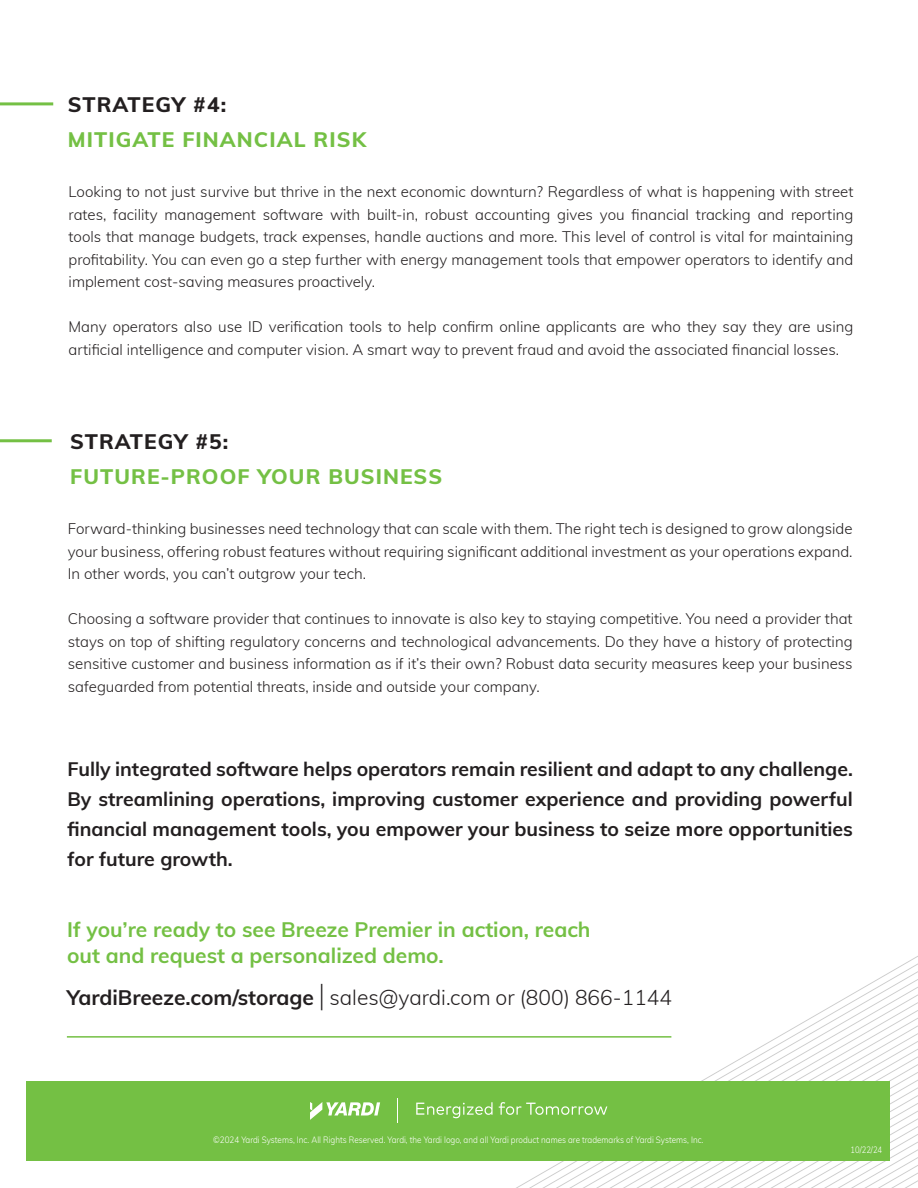
<style>
.page{position:relative;width:918px;height:1188px;background:#fff}
.page>*{position:absolute;margin:0;border:0;box-sizing:border-box;transform-origin:0 0}
.t1{font:700 21px/25.2px "Muli";color:#74c044}
.t2{font:300 21px "Muli";color:#231f20}
.t3{font:800 21px "Muli";letter-spacing:.05em;color:#74c044}
.t4{font:800 21px "Muli";letter-spacing:.04em;color:#231f20}
.t5{font:700 19.5px/30px "Muli";color:#231f20;text-align:justify}
.t6{font:300 15px/22.5px "Muli";color:#231f20;text-align:justify}
.t7{font:300 9px "Muli";color:#fff;scale:.9 1}
.t8{font:300 9px "Muli";color:#fff;scale:.85 1}
.s1{font-weight:700}
.s2{font-size:29.4px}
</style>
<div class="page">
<hr style="left:0;top:102px;width:53px;height:3px;background:#74c044">
<hr style="left:0;top:439px;width:52px;height:3px;background:#74c044">
<svg style="left:516px;top:956px;width:402px;height:232px"></svg>
<div style="left:26px;top:1081px;width:864px;height:80px;background:#74c044"></div>
<hr style="left:67px;top:1036px;width:604px;height:2px;background:#74c044">
<svg style="left:310px;top:1102px;width:70px;height:18px"></svg>
<svg style="left:416px;top:1102px;width:191px;height:16px"></svg>
<svg style="left:397px;top:1098px;width:1px;height:24px"></svg>
<p class="t4" style="left:68px;top:90px;width:160px">STRATEGY #4:</p>
<p class="t3" style="left:68px;top:124px;width:300px">MITIGATE FINANCIAL RISK</p>
<p class="t6" style="left:69px;top:180px;width:786px">Looking to not just survive but thrive in the next economic downturn? Regardless of what is happening with street rates, facility management software with built-in, robust accounting gives you financial tracking and reporting tools that manage budgets, track expenses, handle auctions and more. This level of control is vital for maintaining profitability. You can even go a step further with energy management tools that empower operators to identify and implement cost-saving measures proactively.</p>
<p class="t6" style="left:69px;top:315px;width:786px">Many operators also use ID verification tools to help confirm online applicants are who they say they are using artificial intelligence and computer vision. A smart way to prevent fraud and avoid the associated financial losses.</p>
<p class="t4" style="left:70px;top:426px;width:160px">STRATEGY #5:</p>
<p class="t3" style="left:70px;top:461px;width:373px">FUTURE-PROOF YOUR BUSINESS</p>
<p class="t6" style="left:68px;top:517px;width:786px">Forward-thinking businesses need technology that can scale with them. The right tech is designed to grow alongside your business, offering robust features without requiring significant additional investment as your operations expand.<br>In other words, you can’t outgrow your tech.</p>
<p class="t6" style="left:68px;top:607px;width:786px">Choosing a software provider that continues to innovate is also key to staying competitive. You need a provider that stays on top of shifting regulatory concerns and technological advancements. Do they have a history of protecting sensitive customer and business information as if it’s their own? Robust data security measures keep your business safeguarded from potential threats, inside and outside your company.</p>
<p class="t5" style="left:68px;top:753px;width:787px">Fully integrated software helps operators remain resilient and adapt to any challenge.<br>By streamlining operations, improving customer experience and providing powerful financial management tools, you empower your business to seize more opportunities for future growth.</p>
<p class="t1" style="left:67px;top:916px;width:525px">If you’re ready to see Breeze Premier in action, reach out and request a personalized demo.</p>
<p class="t2" style="left:67px;top:982px;width:607px"><span class="s1">YardiBreeze.com/storage</span> <span class="s2">|</span> sales@yardi.com or (800) 866-1144</p>
<p class="t7" style="left:213px;top:1134px;width:546px">©2024 Yardi Systems, Inc. All Rights Reserved. Yardi, the Yardi logo, and all Yardi product names are trademarks of Yardi Systems, Inc.</p>
<p class="t8" style="left:851px;top:1143px;width:39px">10/22/24</p>
</div>
